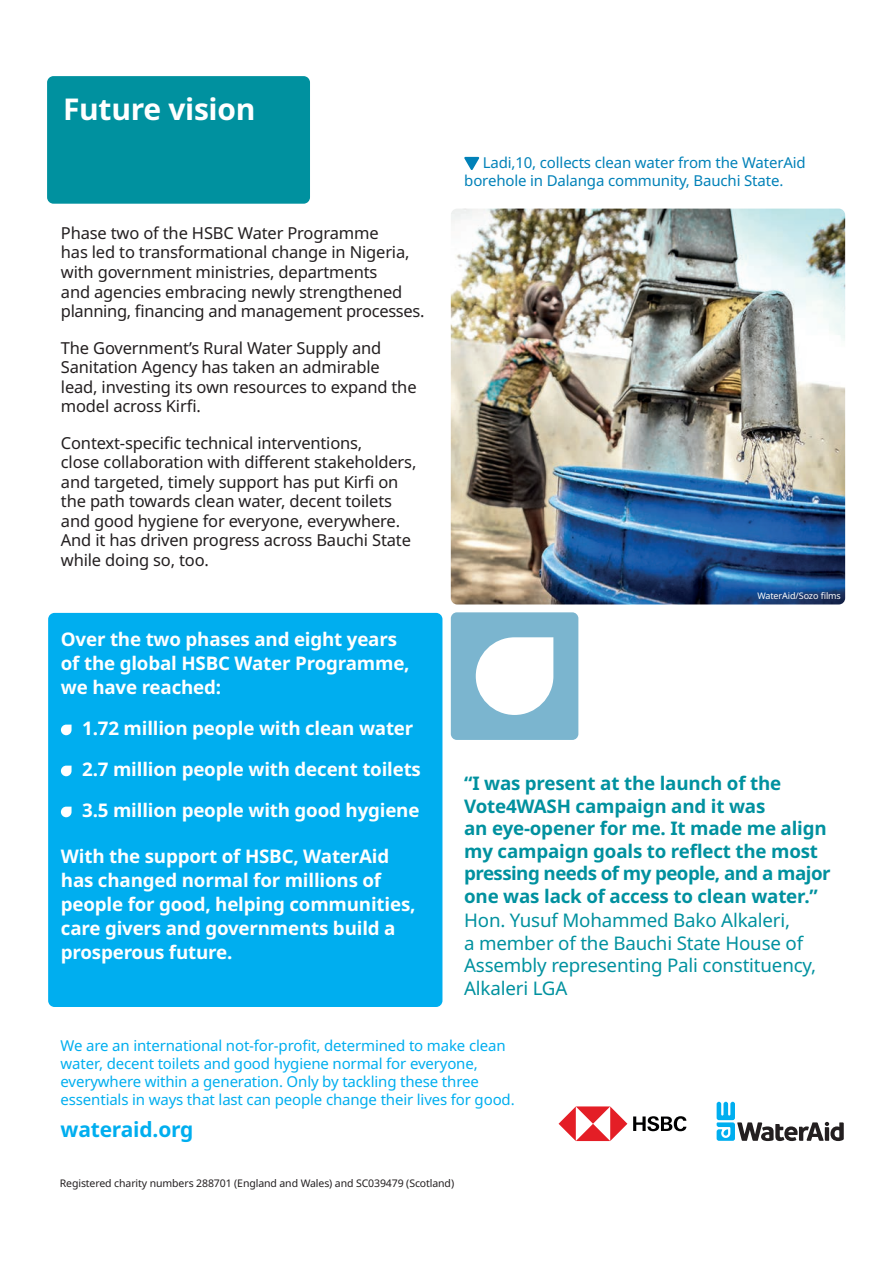
<style>
.page{position:relative;width:893px;height:1263px;background:#fff}
.page>*{position:absolute;margin:0;border:0;box-sizing:border-box;transform-origin:0 0}
.t1{font:700 30px "Noto Sans";letter-spacing:-.01em;color:#fff}
.t2{font:700 21px "Noto Sans";letter-spacing:-.01em;color:#00aeef}
.t3{font:700 18.75px/24px "Noto Sans";letter-spacing:-.01em;color:#fff}
.t4{font:700 18.75px/22.5px "Noto Sans";letter-spacing:-.01em;color:#00919f}
.t5{font:18.75px/22.5px "Noto Sans";letter-spacing:-.01em;color:#00919f}
.t6{font:16.5px/19.5px "Noto Sans";letter-spacing:-.01em;color:#231f20}
.t7{font:15px/18px "Noto Sans";letter-spacing:-.01em;color:#00aeef}
.t8{font:15px/18px "Noto Sans";letter-spacing:-.01em;color:#0181b8}
.t9{font:10.5px "Noto Sans";letter-spacing:-.01em;color:#231f20}
.t10{font:9px "Noto Sans";letter-spacing:-.01em;color:#fff}
</style>
<div class="page">
<img style="left:451px;top:209px;width:394px;height:395px">
<div style="left:47px;top:76px;width:263px;height:128px;background:#00919f;border-radius:6px"></div>
<svg style="left:464px;top:157px;width:15px;height:13px"></svg>
<svg style="left:559px;top:1106px;width:68px;height:35px"></svg>
<svg style="left:633px;top:1116px;width:53px;height:15px"></svg>
<svg style="left:717px;top:1102px;width:127px;height:39px"></svg>
<div style="left:48px;top:613px;width:394px;height:394px;background:#00aeef;border-radius:6px"></div>
<svg style="left:61px;top:725px;width:11px;height:10px"></svg>
<svg style="left:61px;top:766px;width:11px;height:10px"></svg>
<svg style="left:61px;top:807px;width:11px;height:10px"></svg>
<div style="left:451px;top:612px;width:127px;height:128px;background:#7bb5cf;border-radius:6px"></div>
<svg style="left:476px;top:637px;width:77px;height:78px"></svg>
<h1 class="t1" style="left:63px;top:88px;width:194px">Future vision</h1>
<p class="t6" style="left:61px;top:224px;width:365px">Phase two of the HSBC Water Programme<br>has led to transformational change in Nigeria, with government ministries, departments<br>and agencies embracing newly strengthened planning, financing and management processes.</p>
<p class="t6" style="left:61px;top:338px;width:357px">The Government’s Rural Water Supply and Sanitation Agency has taken an admirable lead, investing its own resources to expand the model across Kirfi.</p>
<p class="t6" style="left:61px;top:433px;width:357px">Context-specific technical interventions,<br>close collaboration with different stakeholders, and targeted, timely support has put Kirfi on the path towards clean water, decent toilets and good hygiene for everyone, everywhere.<br>And it has driven progress across Bauchi State while doing so, too.</p>
<p class="t3" style="left:61px;top:628px;width:350px">Over the two phases and eight years of the global HSBC Water Programme, we have reached:</p>
<p class="t3" style="left:82px;top:708px;width:340px;line-height:41px">1.72 million people with clean water<br>2.7 million people with decent toilets<br>3.5 million people with good hygiene</p>
<p class="t3" style="left:61px;top:844px;width:356px">With the support of HSBC, WaterAid has changed normal for millions of people for good, helping communities, care givers and governments build a prosperous future.</p>
<p class="t8" style="left:464px;top:154px;width:343px;text-indent:18px">Ladi,10, collects clean water from the WaterAid borehole in Dalanga community, Bauchi State.</p>
<p class="t10" style="left:757px;top:589px;width:85px">WaterAid/Sozo films</p>
<p class="t4" style="left:464px;top:772px;width:368px">“I was present at the launch of the Vote4WASH campaign and it was<br>an eye-opener for me. It made me align my campaign goals to reflect the most pressing needs of my people, and a major one was lack of access to clean water.”</p>
<p class="t5" style="left:464px;top:910px;width:353px">Hon. Yusuf Mohammed Bako Alkaleri,<br>a member of the Bauchi State House of<br>Assembly representing Pali constituency,<br>Alkaleri LGA</p>
<p class="t7" style="left:61px;top:1037px;width:456px">We are an international not-for-profit, determined to make clean water, decent toilets and good hygiene normal for everyone, everywhere within a generation. Only by tackling these three essentials in ways that last can people change their lives for good.</p>
<p class="t2" style="left:61px;top:1115px;width:134px">wateraid.org</p>
<p class="t9" style="left:60px;top:1176px;width:396px">Registered charity numbers 288701 (England and Wales) and SC039479 (Scotland)</p>
</div>
